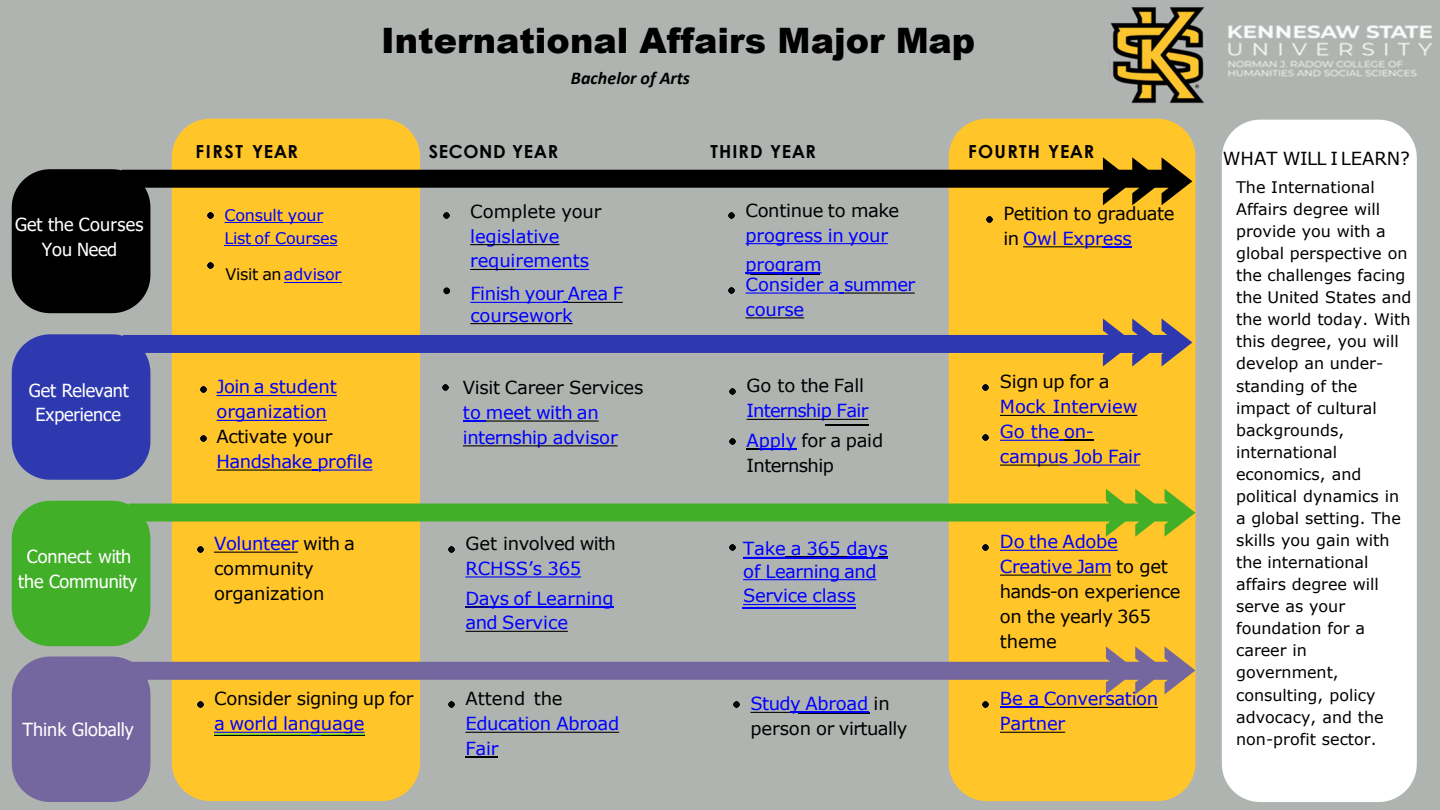
<style>
.page{position:relative;width:1440px;height:810px;background:#b0b4b0}
.page>*{position:absolute;margin:0;border:0;box-sizing:border-box;transform-origin:0 0}
.t1{font:900 35px "Arial";color:#000}
.t2{font:18px/24.8px "Verdana";letter-spacing:-.015em;color:#00f}
.t3{font:18px/24.8px "Verdana";letter-spacing:-.015em;color:#000}
.t4{font:18px/24.8px "Tahoma";letter-spacing:-.005em;color:#fff;text-align:center}
.t5{font:18px/24.8px "Verdana";letter-spacing:-.035em;color:#00f}
.t6{font:italic 700 18px "Calibri";color:#000}
.t7{font:700 18px "Century Gothic";letter-spacing:.035em;color:#000}
.t8{font:700 18px "Century Gothic";letter-spacing:.075em;color:#000}
.t9{font:18px "Verdana";letter-spacing:-.035em;color:#000}
.t10{font:700 18px "Century Gothic";letter-spacing:.095em;color:#000}
.t11{font:700 18px "Century Gothic";letter-spacing:.06em;color:#000}
.t12{font:16px/22.1px "Verdana";color:#000}
.t13{font:16px/23px "Verdana";letter-spacing:-.015em;color:#00f}
.s1{color:#00f}
.s2{color:#000}
</style>
<div class="page">
<img style="left:1109px;top:7px;width:322px;height:96px">
<div style="left:172px;top:119px;width:248px;height:682px;background:#ffc529"></div>
<div style="left:949px;top:119px;width:247px;height:682px;background:#ffc529"></div>
<div style="left:12px;top:169px;width:138px;height:144px;background:#000"></div>
<div style="left:12px;top:334px;width:138px;height:146px;background:#2e39b0"></div>
<div style="left:12px;top:501px;width:138px;height:145px;background:#42af29"></div>
<div style="left:12px;top:657px;width:138px;height:145px;background:#74669f"></div>
<div style="left:1222px;top:120px;width:195px;height:682px;background:#fff"></div>
<svg style="left:122px;top:157px;width:1070px;height:48px"></svg>
<svg style="left:207px;top:213px;width:6px;height:6px"></svg>
<svg style="left:207px;top:262px;width:6px;height:6px"></svg>
<svg style="left:444px;top:213px;width:6px;height:6px"></svg>
<svg style="left:128px;top:646px;width:1067px;height:48px"></svg>
<svg style="left:129px;top:489px;width:1066px;height:48px"></svg>
<svg style="left:197px;top:546px;width:6px;height:6px"></svg>
<svg style="left:197px;top:702px;width:6px;height:6px"></svg>
<svg style="left:448px;top:546px;width:6px;height:6px"></svg>
<svg style="left:123px;top:318px;width:1069px;height:48px"></svg>
<svg style="left:201px;top:387px;width:6px;height:6px"></svg>
<svg style="left:201px;top:436px;width:6px;height:6px"></svg>
<svg style="left:217px;top:395px;width:120px;height:1px"></svg>
<svg style="left:217px;top:420px;width:110px;height:1px"></svg>
<svg style="left:217px;top:470px;width:156px;height:1px"></svg>
<svg style="left:214px;top:552px;width:84px;height:1px"></svg>
<svg style="left:214px;top:732px;width:150px;height:2px"></svg>
<svg style="left:442px;top:385px;width:6px;height:6px"></svg>
<svg style="left:463px;top:420px;width:136px;height:2px"></svg>
<svg style="left:463px;top:445px;width:155px;height:1px"></svg>
<svg style="left:729px;top:213px;width:6px;height:6px"></svg>
<hr style="left:750px;top:273px;width:70px;height:1px;background:#000">
<svg style="left:746px;top:243px;width:142px;height:1px"></svg>
<svg style="left:746px;top:272px;width:76px;height:1px"></svg>
<hr style="left:746px;top:273px;width:73px;height:1px;background:#00f">
<svg style="left:729px;top:287px;width:6px;height:6px"></svg>
<svg style="left:986px;top:216px;width:6px;height:6px"></svg>
<svg style="left:746px;top:293px;width:169px;height:1px"></svg>
<svg style="left:746px;top:317px;width:58px;height:1px"></svg>
<svg style="left:1023px;top:246px;width:109px;height:1px"></svg>
<svg style="left:983px;top:385px;width:6px;height:6px"></svg>
<svg style="left:983px;top:434px;width:6px;height:6px"></svg>
<svg style="left:730px;top:389px;width:6px;height:6px"></svg>
<hr style="left:825px;top:424px;width:44px;height:1px;background:#000">
<svg style="left:1000px;top:415px;width:137px;height:1px"></svg>
<svg style="left:1000px;top:440px;width:64px;height:1px"></svg>
<hr style="left:1064px;top:440px;width:30px;height:1px;background:#000">
<svg style="left:1000px;top:465px;width:140px;height:1px"></svg>
<svg style="left:747px;top:419px;width:121px;height:1px"></svg>
<svg style="left:730px;top:438px;width:6px;height:6px"></svg>
<hr style="left:759px;top:449px;width:38px;height:1px;background:#00f">
<svg style="left:747px;top:448px;width:49px;height:2px"></svg>
<svg style="left:465px;top:576px;width:116px;height:2px"></svg>
<svg style="left:465px;top:606px;width:149px;height:2px"></svg>
<svg style="left:465px;top:631px;width:103px;height:1px"></svg>
<svg style="left:448px;top:702px;width:6px;height:6px"></svg>
<svg style="left:730px;top:544px;width:6px;height:6px"></svg>
<svg style="left:465px;top:732px;width:154px;height:1px"></svg>
<hr style="left:465px;top:757px;width:33px;height:1px;background:#000">
<svg style="left:743px;top:557px;width:125px;height:1px"></svg>
<svg style="left:743px;top:579px;width:133px;height:1px"></svg>
<svg style="left:743px;top:604px;width:113px;height:1px"></svg>
<svg style="left:733px;top:702px;width:6px;height:6px"></svg>
<hr style="left:798px;top:712px;width:72px;height:1px;background:#000">
<svg style="left:751px;top:712px;width:117px;height:1px"></svg>
<svg style="left:983px;top:544px;width:6px;height:6px"></svg>
<svg style="left:983px;top:702px;width:6px;height:6px"></svg>
<hr style="left:743px;top:608px;width:113px;height:1px;background:#00f">
<hr style="left:743px;top:558px;width:145px;height:1px;background:#00f">
<hr style="left:214px;top:734px;width:151px;height:1px;background:#69d925">
<svg style="left:1000px;top:550px;width:118px;height:1px"></svg>
<svg style="left:1000px;top:575px;width:111px;height:1px"></svg>
<hr style="left:1000px;top:707px;width:39px;height:1px;background:#00f">
<svg style="left:1039px;top:707px;width:119px;height:1px"></svg>
<svg style="left:1000px;top:732px;width:65px;height:1px"></svg>
<svg style="left:224px;top:222px;width:99px;height:1px"></svg>
<hr style="left:224px;top:245px;width:46px;height:1px;background:#00f">
<svg style="left:270px;top:245px;width:67px;height:1px"></svg>
<hr style="left:284px;top:282px;width:57px;height:1px;background:#00f">
<svg style="left:470px;top:244px;width:89px;height:1px"></svg>
<svg style="left:470px;top:269px;width:119px;height:1px"></svg>
<div style="left:443px;top:287px;width:7px;height:7px;border:2px solid #000;border-radius:50%"></div>
<svg style="left:470px;top:302px;width:153px;height:1px"></svg>
<svg style="left:470px;top:323px;width:103px;height:1px"></svg>
<p class="t4" style="left:15px;top:213px;width:130px">Get the Courses<br>You Need</p>
<p class="t4" style="left:29px;top:379px;width:101px">Get Relevant<br>Experience</p>
<p class="t4" style="left:18px;top:545px;width:120px">Connect with the Community</p>
<p class="t4" style="left:23px;top:718px;width:113px">Think Globally</p>
<h1 class="t1" style="left:381px;top:15px;width:596px">International Affairs Major Map</h1>
<h1 class="t6" style="left:571px;top:65px;width:120px">Bachelor of Arts</h1>
<p class="t10" style="left:195px;top:138px;width:104px">FIRST YEAR</p>
<p class="t7" style="left:429px;top:138px;width:131px">SECOND YEAR</p>
<p class="t11" style="left:710px;top:138px;width:107px">THIRD YEAR</p>
<p class="t8" style="left:968px;top:138px;width:128px">FOURTH YEAR</p>
<p class="t13" style="left:224px;top:203px;width:115px">Consult your<br>List of Courses</p>
<p class="t12" style="left:225px;top:263px;width:118px">Visit an<span class="s1">advisor</span></p>
<p class="t2" style="left:217px;top:374px;width:158px">Join a student organization<br><span class="s2">Activate your<br></span>Handshake profile</p>
<p class="t3" style="left:214px;top:531px;width:143px"><span class="s1">Volunteer</span> with a community organization</p>
<p class="t3" style="left:214px;top:686px;width:201px">Consider signing up for <span class="s1">a world language</span></p>
<p class="t2" style="left:470px;top:199px;width:133px"><span class="s2">Complete your </span>legislative requirements</p>
<p class="t2" style="left:470px;top:283px;width:154px;line-height:21.2px">Finish your Area F coursework</p>
<p class="t2" style="left:463px;top:375px;width:182px"><span class="s2">Visit Career Services </span>to meet with an internship advisor</p>
<p class="t3" style="left:465px;top:531px;width:152px">Get involved with<br><span class="s1">RCHSS’s 365</span></p>
<p class="t2" style="left:465px;top:586px;width:150px">Days of Learning</p>
<p class="t2" style="left:465px;top:610px;width:104px">and Service</p>
<p class="t2" style="left:465px;top:686px;width:156px"><span class="s2">Attend the<br></span>Education Abroad<br>Fair</p>
<p class="t3" style="left:746px;top:198px;width:155px">Continue to make <span class="s1">progress in your</span></p>
<p class="t2" style="left:746px;top:252px;width:78px">program</p>
<p class="t2" style="left:746px;top:272px;width:171px">Consider a summer course</p>
<p class="t5" style="left:747px;top:373px;width:124px"><span class="s2">Go to the Fall<br></span>Internship Fair</p>
<p class="t3" style="left:747px;top:428px;width:138px"><span class="s1">Apply</span> for a paid</p>
<p class="t9" style="left:747px;top:453px;width:89px">Internship</p>
<p class="t2" style="left:743px;top:536px;width:146px">Take a 365 days</p>
<p class="t2" style="left:743px;top:558px;width:135px">of Learning and<br>Service class</p>
<p class="t2" style="left:751px;top:691px;width:141px">Study Abroad <span class="s2">in</span></p>
<p class="t3" style="left:751px;top:716px;width:159px">person or virtually</p>
<p class="t3" style="left:1003px;top:201px;width:173px">Petition to graduate in <span class="s1">Owl Express</span></p>
<p class="t2" style="left:1000px;top:369px;width:142px"><span class="s2">Sign up for a<br></span>Mock Interview<br>Go the on&shy;campus Job Fair</p>
<p class="t3" style="left:1000px;top:529px;width:182px"><span class="s1">Do the Adobe<br>Creative Jam</span> to get hands-on experience on the yearly 365 theme</p>
<p class="t2" style="left:1000px;top:686px;width:160px">Be a Conversation<br>Partner</p>
<p class="t3" style="left:1223px;top:146px;width:189px">WHAT WILL I LEARN?</p>
<p class="t12" style="left:1236px;top:176px;width:177px">The International<br>Affairs degree will provide you with a global perspective on the challenges facing the United States and the world today. With this degree, you will develop an under&shy;standing of the impact of cultural backgrounds, international economics, and political dynamics in a global setting. The skills you gain with the international affairs degree will serve as your foundation for a career in government, consulting, policy advocacy, and the non-profit sector.</p>
</div>
